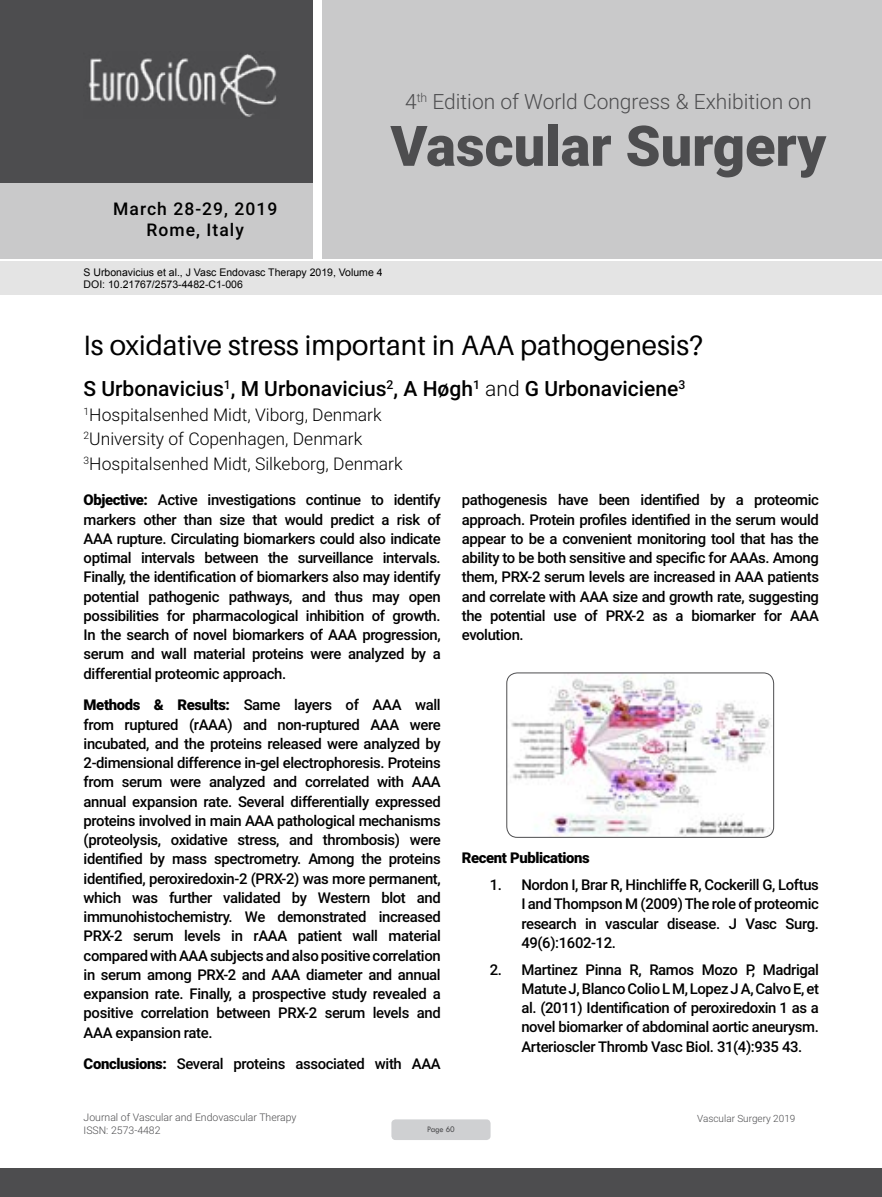
<style>
.page{position:relative;width:882px;height:1197px;background:#fff}
.page>*{position:absolute;margin:0;border:0;box-sizing:border-box;transform-origin:0 0}
.t1{font:900 56px "Roboto";color:#4d4d4f}
.t2{font:28px "Aileron";color:#000}
.t3{font:500 21px "Roboto";color:#000}
.t4{font:300 21px "Roboto";color:#4d4d4f}
.t5{font:300 17.5px/24.5px "Roboto";color:#000}
.t6{font:500 17.5px/21px "Roboto";letter-spacing:.06em;color:#000;text-align:center}
.t7{font:500 14.88px/19.2px "Roboto";letter-spacing:-.025em;color:#000;text-align:justify}
.t8{font:900 14.88px "Roboto";letter-spacing:-.025em;color:#000}
.t9{font:10.5px/12.6px "Arial";color:#000}
.t10{font:300 10.5px "Roboto";color:#4d4d4f}
.t11{font:300 9.97px "Roboto";color:#4d4d4f}
.t12{font:8.75px "Tw Cen";letter-spacing:-.02em;color:#4d4d4f;scale:.95 1}
.s1{font-weight:300}
.s2{font-weight:900}
</style>
<div class="page">
<div style="left:0;top:0;width:313px;height:183px;background:#4d4d4f"></div>
<div style="left:1px;top:183px;width:312px;height:76px;background:#c9c9ca"></div>
<div style="left:323px;top:0;width:559px;height:259px;background:#c9c9ca"></div>
<img style="left:88px;top:54px;width:188px;height:63px">
<div style="left:0;top:1169px;width:882px;height:28px;background:#4d4d4f"></div>
<div style="left:1px;top:261px;width:881px;height:33px;background:#e4e4e4"></div>
<div style="left:391px;top:1119px;width:100px;height:21px;background:#cfd0d2;border-radius:4px"></div>
<img style="left:508px;top:674px;width:266px;height:163px">
<div style="left:506px;top:672px;width:268px;height:166px;border:1px solid #4d4d4f;border-radius:11px"></div>
<h3 class="t4" style="left:405px;top:87px;width:408px">4<sup>th</sup> Edition of World Congress &amp; Exhibition on</h3>
<p class="t6" style="left:113px;top:198px;width:166px">March 28-29, 2019<br>Rome, Italy</p>
<h1 class="t1" style="left:390px;top:107px;width:437px">Vascular Surgery</h1>
<p class="t9" style="left:84px;top:266px;width:301px">S Urbonavicius et al., J Vasc Endovasc Therapy 2019, Volume 4<br>DOI: 10.21767/2573-4482-C1-006</p>
<h2 class="t2" style="left:84px;top:330px;width:621px">Is oxidative stress important in AAA pathogenesis?</h2>
<h3 class="t3" style="left:84px;top:374px;width:603px">S Urbonavicius<sup>1</sup>, M Urbonavicius<sup>2</sup>, A Høgh<sup>1</sup> <span class="s1">and</span> G Urbonaviciene<sup>3</sup></h3>
<p class="t5" style="left:84px;top:401px;width:321px"><sup>1</sup>Hospitalsenhed Midt, Viborg, Denmark<br><sup>2</sup>University of Copenhagen, Denmark<br><sup>3</sup>Hospitalsenhed Midt, Silkeborg, Denmark</p>
<p class="t7" style="left:84px;top:490px;width:359px"><span class="s2">Objective:</span> Active investigations continue to identify markers other than size that would predict a risk of AAA rupture. Circulating biomarkers could also indicate optimal intervals between the surveillance intervals.<br>Finally, the identification of biomarkers also may identify potential pathogenic pathways, and thus may open possibilities for pharmacological inhibition of growth.<br>In the search of novel biomarkers of AAA progression, serum and wall material proteins were analyzed by a differential proteomic approach.</p>
<p class="t7" style="left:84px;top:695px;width:359px"><span class="s2">Methods &amp; Results:</span> Same layers of AAA wall from ruptured (rAAA) and non-ruptured AAA were incubated, and the proteins released were analyzed by 2-dimensional difference in-gel electrophoresis. Proteins from serum were analyzed and correlated with AAA annual expansion rate. Several differentially expressed proteins involved in main AAA pathological mechanisms (proteolysis, oxidative stress, and thrombosis) were identified by mass spectrometry. Among the proteins identified, peroxiredoxin-2 (PRX-2) was more permanent, which was further validated by Western blot and immunohistochemistry. We demonstrated increased PRX-2 serum levels in rAAA patient wall material compared with AAA subjects and also positive correlation in serum among PRX-2 and AAA diameter and annual expansion rate. Finally, a prospective study revealed a positive correlation between PRX-2 serum levels and AAA expansion rate.</p>
<p class="t7" style="left:84px;top:1054px;width:359px"><span class="s2">Conclusions:</span> Several proteins associated with AAA</p>
<p class="t7" style="left:462px;top:490px;width:359px">pathogenesis have been identified by a proteomic approach. Protein profiles identified in the serum would appear to be a convenient monitoring tool that has the ability to be both sensitive and specific for AAAs. Among them, PRX-2 serum levels are increased in AAA patients and correlate with AAA size and growth rate, suggesting the potential use of PRX-2 as a biomarker for AAA evolution.</p>
<p class="t8" style="left:462px;top:848px;width:129px">Recent Publications</p>
<p class="t7" style="left:521px;top:875px;width:299px;text-indent:-32px">1. Nordon I, Brar R, Hinchliffe R, Cockerill G, Loftus I and Thompson M (2009) The role of proteomic research in vascular disease. J Vasc Surg.<br>49(6):1602-12.</p>
<p class="t7" style="left:521px;top:959px;width:299px;text-indent:-32px">2. Martinez Pinna R, Ramos Mozo P, Madrigal Matute J, Blanco Colio L M, Lopez J A, Calvo E, et al. (2011) Identification of peroxiredoxin‐1 as a novel biomarker of abdominal aortic aneurysm.<br>Arterioscler Thromb Vasc Biol. 31(4):935‐43.</p>
<p class="t10" style="left:84px;top:1110px;width:214px">Journal of Vascular and Endovascular Therapy</p>
<p class="t11" style="left:697px;top:1111px;width:100px">Vascular Surgery 2019</p>
<p class="t10" style="left:84px;top:1123px;width:78px">ISSN: 2573-4482</p>
<p class="t12" style="left:427px;top:1124px;width:31px">Page 60</p>
</div>
